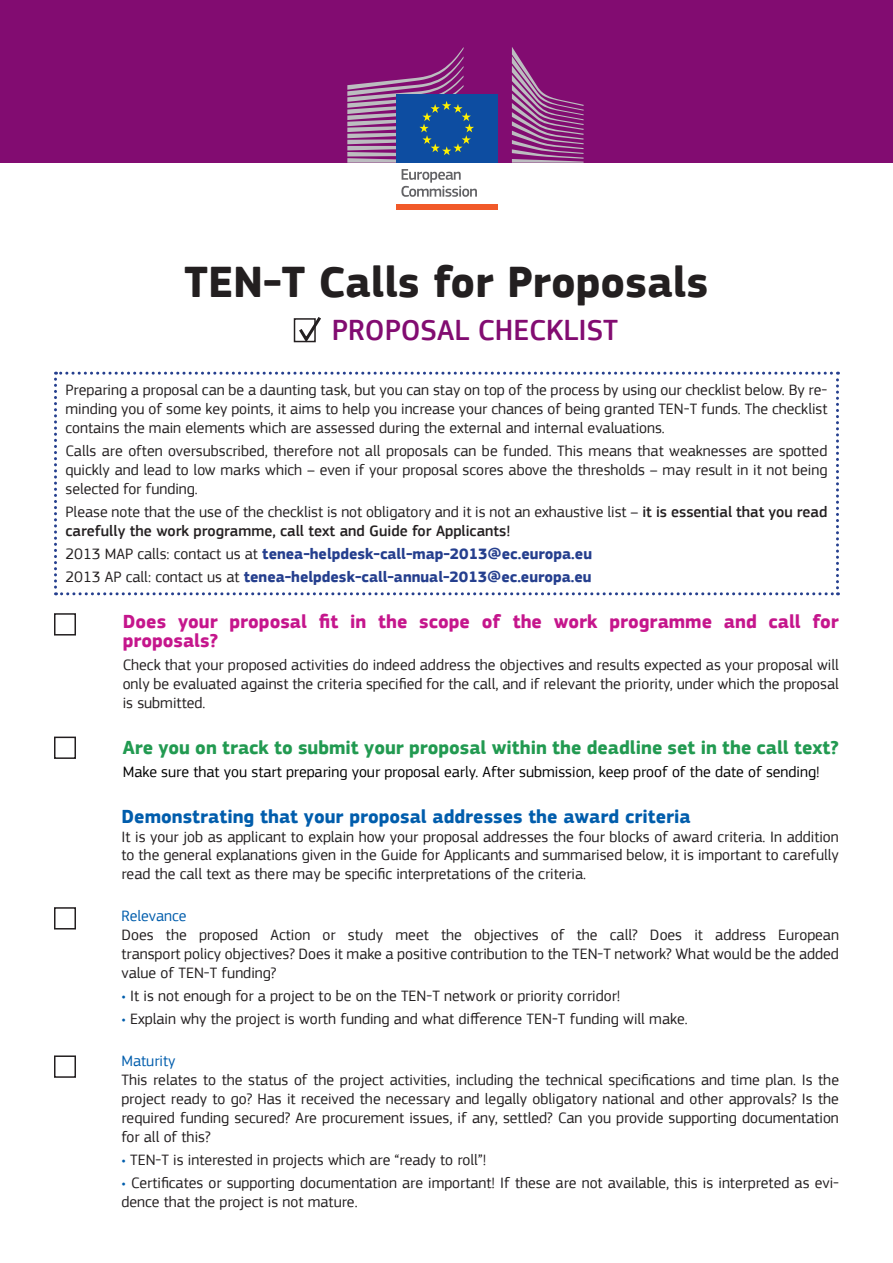
<style>
.page{position:relative;width:893px;height:1263px;background:#fff}
.page>*{position:absolute;margin:0;border:0;box-sizing:border-box;transform-origin:0 0}
.t1{font:700 45px "EC Square Sans Pro";color:#231f20}
.t2{font:500 30px "EC Square Sans Pro";color:#820c71}
.t3{font:700 19.5px/19.5px "EC Square Sans Pro";color:#c5168c}
.t4{font:700 19.5px "EC Square Sans Pro";color:#229a51}
.t5{font:700 19.5px "EC Square Sans Pro";color:#015dac}
.t6{font:15.75px/18.9px "EC Square Sans Pro";color:#231f20;text-align:justify}
.t7{font:500 15.75px/18.9px "EC Square Sans Pro";color:#231f20}
.t8{font:700 15.75px/23.1px "EC Square Sans Pro";color:#253f8e}
.t9{font:15.75px "EC Square Sans Pro";color:#000}
.t10{font:15.75px "EC Square Sans Pro";color:#015dac}
.s1{font-weight:400}
.s2{font-weight:400;color:#231f20}
.s3{color:#015dac}
</style>
<div class="page">
<svg style="left:54px;top:372px;width:785px;height:223px"></svg>
<div style="left:294px;top:318px;width:22px;height:24px;border:2px solid #231f20"></div>
<svg style="left:296px;top:317px;width:25px;height:26px"></svg>
<div style="left:54px;top:613px;width:22px;height:22px;border:2px solid #231f20"></div>
<div style="left:54px;top:907px;width:22px;height:22px;border:2px solid #231f20"></div>
<div style="left:54px;top:1055px;width:22px;height:23px;border:2px solid #231f20"></div>
<div style="left:0;top:0;width:893px;height:163px;background:#820c71"></div>
<div style="left:396px;top:95px;width:101px;height:68px;background:#0d4da1"></div>
<svg style="left:347px;top:47px;width:127px;height:116px"></svg>
<div style="left:396px;top:205px;width:101px;height:5px;background:#f15929"></div>
<svg style="left:512px;top:47px;width:72px;height:116px"></svg>
<svg style="left:401px;top:169px;width:76px;height:28px"></svg>
<div style="left:54px;top:736px;width:22px;height:23px;border:2px solid #231f20"></div>
<h1 class="t1" style="left:185px;top:255px;width:525px">TEN-T Calls for Proposals</h1>
<h2 class="t2" style="left:332px;top:313px;width:288px">PROPOSAL CHECKLIST</h2>
<p class="t6" style="left:66px;top:380px;width:763px">Preparing a proposal can be a daunting task, but you can stay on top of the process by using our checklist below. By re&shy;minding you of some key points, it aims to help you increase your chances of being granted TEN-T funds. The checklist contains the main elements which are assessed during the external and internal evaluations.</p>
<p class="t6" style="left:66px;top:441px;width:763px">Calls are often oversubscribed, therefore not all proposals can be funded. This means that weaknesses are spotted quickly and lead to low marks which – even if your proposal scores above the thresholds – may result in it not being selected for funding.</p>
<p class="t7" style="left:66px;top:503px;width:763px"><span class="s1">Please note that the use of the checklist is not obligatory and it is not an exhaustive list –</span> it is essential that you read carefully the work programme, call text and Guide for Applicants!</p>
<p class="t8" style="left:66px;top:543px;width:528px"><span class="s2">2013 MAP calls: contact us at</span> tenea-helpdesk-call-map-2013@ec.europa.eu<br><span class="s2">2013 AP call: contact us at</span> tenea-helpdesk-call-annual-2013@ec.europa.eu</p>
<p class="t3" style="left:123px;top:612px;width:718px">Does your proposal fit in the scope of the work programme and call for proposals?</p>
<p class="t6" style="left:123px;top:656px;width:718px">Check that your proposed activities do indeed address the objectives and results expected as your proposal will only be evaluated against the criteria specified for the call, and if relevant the priority, under which the proposal is submitted.</p>
<p class="t4" style="left:123px;top:736px;width:718px">Are you on track to submit your proposal within the deadline set in the call text?</p>
<p class="t9" style="left:123px;top:763px;width:698px">Make sure that you start preparing your proposal early. After submission, keep proof of the date of sending!</p>
<p class="t5" style="left:121px;top:804px;width:571px">Demonstrating that your proposal addresses the award criteria</p>
<p class="t6" style="left:121px;top:827px;width:719px">It is your job as applicant to explain how your proposal addresses the four blocks of award criteria. In addition to the general explanations given in the Guide for Applicants and summarised below, it is important to carefully read the call text as there may be specific interpretations of the criteria.</p>
<p class="t10" style="left:121px;top:907px;width:67px">Relevance</p>
<p class="t6" style="left:121px;top:926px;width:719px">Does the proposed Action or study meet the objectives of the call? Does it address European transport policy objectives? Does it make a positive contribution to the TEN-T network? What would be the added value of TEN-T funding?</p>
<p class="t6" style="left:121px;top:987px;width:500px"><span class="s3">•</span> It is not enough for a project to be on the TEN-T network or priority corridor!</p>
<p class="t6" style="left:121px;top:1010px;width:568px"><span class="s3">•</span> Explain why the project is worth funding and what difference TEN-T funding will make.</p>
<p class="t10" style="left:121px;top:1052px;width:55px">Maturity</p>
<p class="t6" style="left:121px;top:1071px;width:719px">This relates to the status of the project activities, including the technical specifications and time plan. Is the project ready to go? Has it received the necessary and legally obligatory national and other approvals? Is the required funding secured? Are procurement issues, if any, settled? Can you provide supporting documentation for all of this?</p>
<p class="t6" style="left:121px;top:1151px;width:366px"><span class="s3">•</span> TEN-T is interested in projects which are “ready to roll”!</p>
<p class="t6" style="left:121px;top:1174px;width:719px"><span class="s3">•</span> Certificates or supporting documentation are important! If these are not available, this is interpreted as evi&shy;dence that the project is not mature.</p>
</div>
